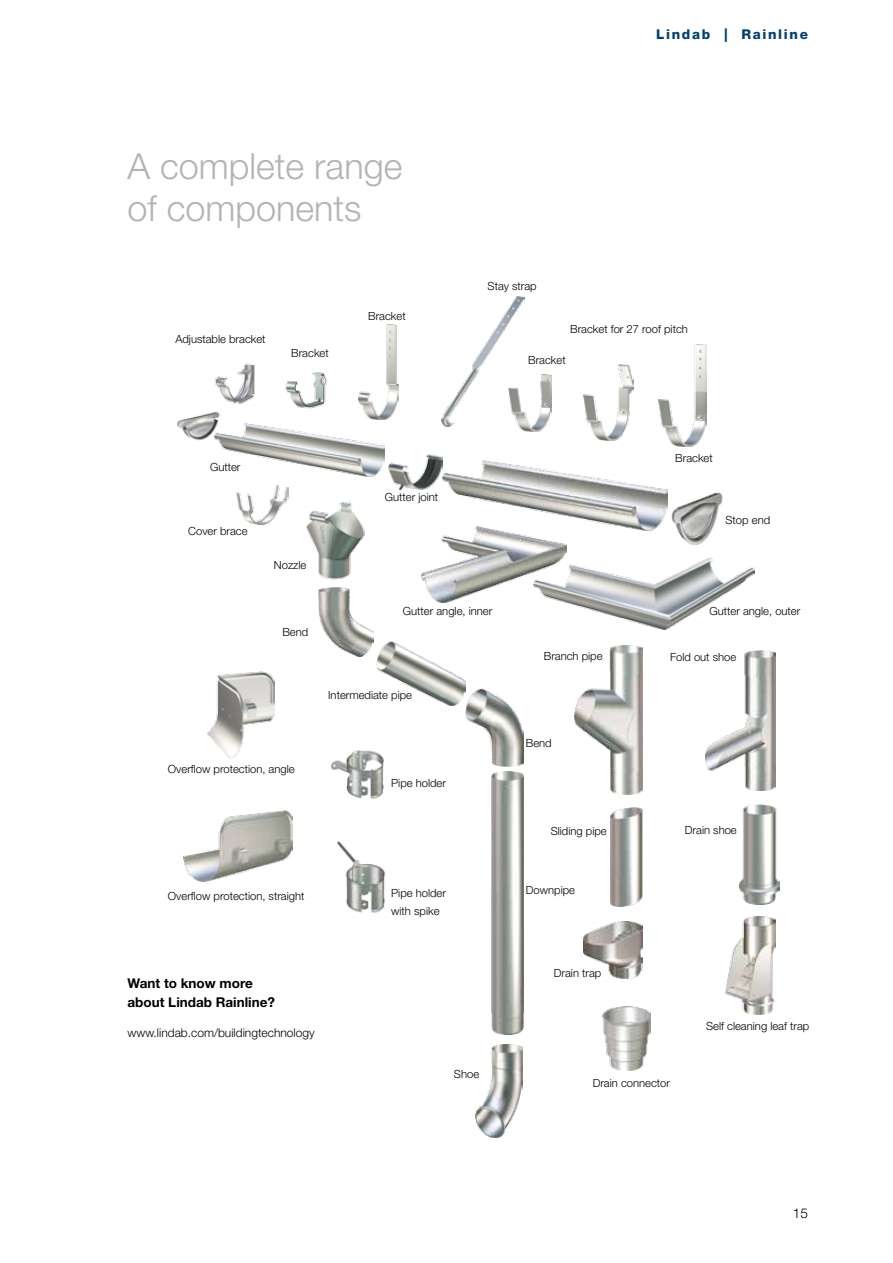
<style>
.page{position:relative;width:893px;height:1263px;background:#fff}
.page>*{position:absolute;margin:0;border:0;box-sizing:border-box;transform-origin:0 0}
.t1{font:300 36px/42px "Helvetica Neue LT Pro";color:#b1b3b4}
.t2{font:700 13.5px/18.8px "Helvetica Neue LT Pro";color:#000}
.t3{font:800 13.5px "Helvetica Neue LT Pro";letter-spacing:.12em;color:#00426f}
.t4{font:300 13.5px "Helvetica Neue LT Pro";color:#000}
.t5{font:300 12px "Helvetica Neue LT Pro";color:#000}
.t6{font:300 11.25px/17.2px "Helvetica Neue LT Pro";color:#000}
</style>
<div class="page">
<img style="left:306px;top:501px;width:59px;height:79px">
<img style="left:319px;top:587px;width:55px;height:70px">
<img style="left:376px;top:641px;width:89px;height:65px">
<img style="left:465px;top:688px;width:59px;height:79px">
<img style="left:740px;top:805px;width:40px;height:99px">
<img style="left:705px;top:650px;width:70px;height:140px">
<img style="left:671px;top:492px;width:52px;height:53px">
<img style="left:246px;top:372px;width:128px;height:52px">
<img style="left:215px;top:363px;width:62px;height:56px">
<img style="left:442px;top:296px;width:83px;height:131px">
<img style="left:443px;top:460px;width:224px;height:70px">
<img style="left:219px;top:424px;width:165px;height:52px">
<img style="left:388px;top:455px;width:55px;height:34px">
<img style="left:422px;top:527px;width:144px;height:76px">
<img style="left:534px;top:558px;width:221px;height:71px">
<img style="left:575px;top:646px;width:67px;height:148px">
<img style="left:610px;top:807px;width:32px;height:99px">
<img style="left:726px;top:917px;width:49px;height:98px">
<img style="left:584px;top:922px;width:58px;height:56px">
<img style="left:602px;top:1006px;width:48px;height:65px">
<img style="left:491px;top:771px;width:33px;height:264px">
<img style="left:475px;top:1044px;width:48px;height:94px">
<img style="left:337px;top:841px;width:49px;height:72px">
<img style="left:330px;top:750px;width:54px;height:49px">
<img style="left:184px;top:810px;width:109px;height:72px">
<img style="left:207px;top:671px;width:67px;height:88px">
<img style="left:237px;top:486px;width:52px;height:38px">
<img style="left:358px;top:325px;width:41px;height:94px">
<img style="left:659px;top:344px;width:47px;height:102px">
<img style="left:509px;top:375px;width:43px;height:57px">
<img style="left:584px;top:365px;width:49px;height:75px">
<img style="left:177px;top:408px;width:43px;height:34px">
<h1 class="t1" style="left:128px;top:144px;width:276px">A complete range of components</h1>
<p class="t6" style="left:175px;top:330px;width:92px">Adjustable bracket</p>
<p class="t6" style="left:291px;top:344px;width:39px">Bracket</p>
<p class="t6" style="left:368px;top:308px;width:39px">Bracket</p>
<p class="t6" style="left:210px;top:458px;width:32px">Gutter</p>
<p class="t6" style="left:188px;top:522px;width:61px">Cover brace</p>
<p class="t6" style="left:274px;top:556px;width:34px">Nozzle</p>
<p class="t6" style="left:385px;top:488px;width:55px">Gutter joint</p>
<p class="t3" style="left:656px;top:27px;width:153px">Lindab | Rainline</p>
<p class="t6" style="left:488px;top:277px;width:51px">Stay strap</p>
<p class="t6" style="left:570px;top:320px;width:119px">Bracket for 27 roof pitch</p>
<p class="t6" style="left:528px;top:351px;width:39px">Bracket</p>
<p class="t6" style="left:675px;top:449px;width:39px">Bracket</p>
<p class="t6" style="left:726px;top:511px;width:46px">Stop end</p>
<p class="t6" style="left:282px;top:623px;width:27px">Bend</p>
<p class="t6" style="left:168px;top:760px;width:128px">Overflow protection, angle</p>
<p class="t6" style="left:168px;top:887px;width:138px">Overflow protection, straight</p>
<p class="t6" style="left:403px;top:602px;width:91px">Gutter angle, inner</p>
<p class="t6" style="left:709px;top:602px;width:92px">Gutter angle, outer</p>
<p class="t6" style="left:328px;top:687px;width:85px">Intermediate pipe</p>
<p class="t6" style="left:391px;top:774px;width:56px">Pipe holder</p>
<p class="t6" style="left:391px;top:884px;width:56px">Pipe holder with spike</p>
<p class="t6" style="left:544px;top:647px;width:60px">Branch pipe</p>
<p class="t6" style="left:526px;top:734px;width:27px">Bend</p>
<p class="t6" style="left:551px;top:822px;width:58px">Sliding pipe</p>
<p class="t6" style="left:526px;top:881px;width:51px">Downpipe</p>
<p class="t6" style="left:670px;top:648px;width:68px">Fold out shoe</p>
<p class="t6" style="left:685px;top:821px;width:53px">Drain shoe</p>
<p class="t2" style="left:128px;top:973px;width:149px">Want to know more about Lindab Rainline?</p>
<p class="t5" style="left:128px;top:1025px;width:189px">www.lindab.com/buildingtechnology</p>
<p class="t6" style="left:454px;top:1065px;width:27px">Shoe</p>
<p class="t6" style="left:554px;top:964px;width:49px">Drain trap</p>
<p class="t6" style="left:593px;top:1074px;width:79px">Drain connector</p>
<p class="t6" style="left:706px;top:1017px;width:105px">Self cleaning leaf trap</p>
<p class="t4" style="left:793px;top:1205px;width:17px">15</p>
</div>
